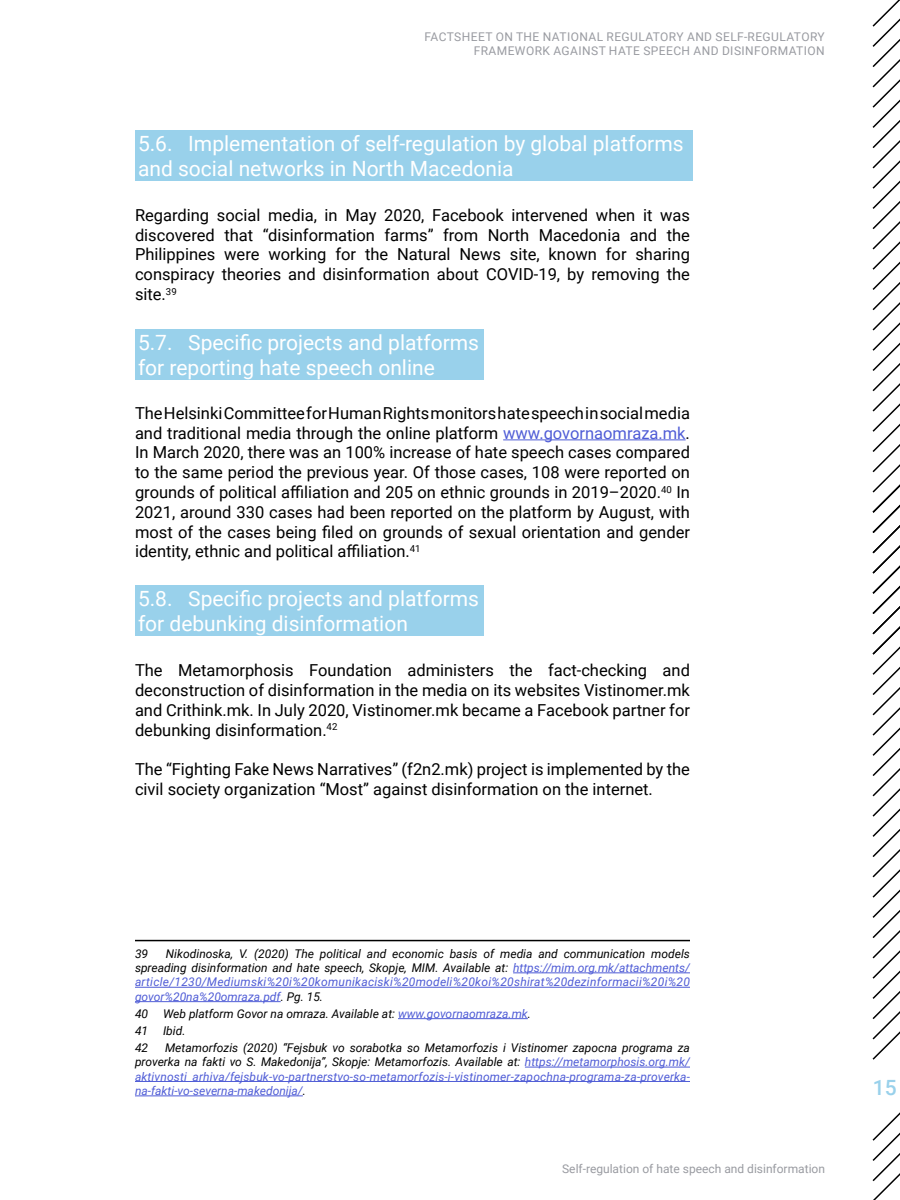
<style>
.page{position:relative;width:900px;height:1200px;background:#fff}
.page>*{position:absolute;margin:0;border:0;box-sizing:border-box;transform-origin:0 0}
.Subtitle_1_1{font:21px/25.2px "Roboto";color:#fff}
.t1{font:500 21px "Roboto";color:#99d1eb}
.Body{font:16.5px/19.8px "Roboto";color:#000;text-align:justify}
.Footnote{font:italic 12px/14.4px "Roboto";color:#000;text-align:justify}
.Footnote-2{font:italic 12px/14.4px "Roboto";color:#4f5cd6;text-align:justify}
.t2{font:12px/14.4px "Roboto";letter-spacing:.035em;color:#999ba1;text-align:right}
.t3{font:12px "Roboto";color:#999ba1}
.s1{color:#4f5cd6}
.s2{color:#000}
</style>
<div class="page">
<hr style="left:503px;top:439px;width:183px;height:1px;background:#4f5cd6">
<hr style="left:135px;top:940px;width:555px;height:1px;background:#000">
<hr style="left:513px;top:973px;width:177px;height:1px;background:#4f5cd6">
<hr style="left:135px;top:987px;width:555px;height:1px;background:#4f5cd6">
<hr style="left:135px;top:1001px;width:146px;height:1px;background:#4f5cd6">
<hr style="left:398px;top:1018px;width:130px;height:1px;background:#4f5cd6">
<hr style="left:525px;top:1067px;width:165px;height:1px;background:#4f5cd6">
<hr style="left:135px;top:1081px;width:555px;height:1px;background:#4f5cd6">
<hr style="left:135px;top:1096px;width:168px;height:1px;background:#4f5cd6">
<div style="left:135px;top:130px;width:558px;height:51px;background:#99d1eb"></div>
<div style="left:135px;top:330px;width:349px;height:50px;background:#99d1eb"></div>
<div style="left:135px;top:586px;width:349px;height:50px;background:#99d1eb"></div>
<svg style="left:872px;top:0;width:28px;height:1200px"></svg>
<p class="t2" style="left:424px;top:29px;width:402px">FACTSHEET ON THE NATIONAL REGULATORY AND SELF-REGULATORY<br>FRAMEWORK AGAINST HATE SPEECH AND DISINFORMATION</p>
<p class="Subtitle_1_1" style="left:138px;top:130px;width:547px">5.6. Implementation of self-regulation by global platforms and social networks in North Macedonia</p>
<p class="Body" style="left:135px;top:204px;width:557px">Regarding social media, in May 2020, Facebook intervened when it was discovered that “disinformation farms” from North Macedonia and the Philippines were working for the Natural News site, known for sharing conspiracy theories and disinformation about COVID-19, by removing the site.<sup>39</sup></p>
<p class="Subtitle_1_1" style="left:138px;top:329px;width:343px">5.7. Specific projects and platforms for reporting hate speech online</p>
<p class="Body" style="left:135px;top:402px;width:557px">The Helsinki Committee for Human Rights monitors hate speech in social media and traditional media through the online platform <span class="s1">www.govornaomraza.mk</span>.<br>In March 2020, there was an 100% increase of hate speech cases compared to the same period the previous year. Of those cases, 108 were reported on grounds of political affiliation and 205 on ethnic grounds in 2019–2020.<sup>40</sup> In 2021, around 330 cases had been reported on the platform by August, with most of the cases being filed on grounds of sexual orientation and gender identity, ethnic and political affiliation.<sup>41</sup></p>
<p class="Subtitle_1_1" style="left:138px;top:585px;width:343px">5.8. Specific projects and platforms for debunking disinformation</p>
<p class="Body" style="left:135px;top:660px;width:556px">The Metamorphosis Foundation administers the fact-checking and deconstruction of disinformation in the media on its websites Vistinomer.mk and Crithink.mk. In July 2020, Vistinomer.mk became a Facebook partner for debunking disinformation.<sup>42</sup></p>
<p class="Body" style="left:135px;top:759px;width:557px">The “Fighting Fake News Narratives” (f2n2.mk) project is implemented by the civil society organization “Most” against disinformation on the internet.</p>
<p class="Footnote" style="left:135px;top:946px;width:557px;text-indent:31px">Nikodinoska, V. (2020) The political and economic basis of media and communication models spreading disinformation and hate speech, Skopje, MIM. Available at: <span class="s1">https://mim.org.mk/attachments/ article/1230/Mediumski%20i%20komunikaciski%20modeli%20koi%20shirat%20dezinformacii%20i%20 govor%20na%20omraza.pdf</span>. Pg. 15.</p>
<p class="Footnote" style="left:135px;top:1006px;width:398px">40 Web platform Govor na omraza. Available at: <span class="s1">www.govornaomraza.mk</span>.</p>
<p class="Footnote" style="left:135px;top:1023px;width:52px">41 Ibid.</p>
<p class="Footnote" style="left:135px;top:1040px;width:15px">42</p>
<p class="Footnote" style="left:135px;top:946px;width:15px">39</p>
<p class="Footnote-2" style="left:135px;top:1040px;width:557px;text-indent:30px"><span class="s2">Metamorfozis (2020) “Fejsbuk vo sorabotka so Metamorfozis i Vistinomer zapocna programa za proverka na fakti vo S. Makedonija”, Skopje: Metamorfozis. Available at:</span> https://metamorphosis.org.mk/ aktivnosti_arhiva/fejsbuk-vo-partnerstvo-so-metamorfozis-i-vistinomer-zapochna-programa-za-proverka&shy;na-fakti-vo-severna-makedonija/<span class="s2">.</span></p>
<p class="t3" style="left:562px;top:1160px;width:264px">Self-regulation of hate speech and disinformation</p>
<p class="t1" style="left:873px;top:1073px;width:25px">15</p>
</div>
